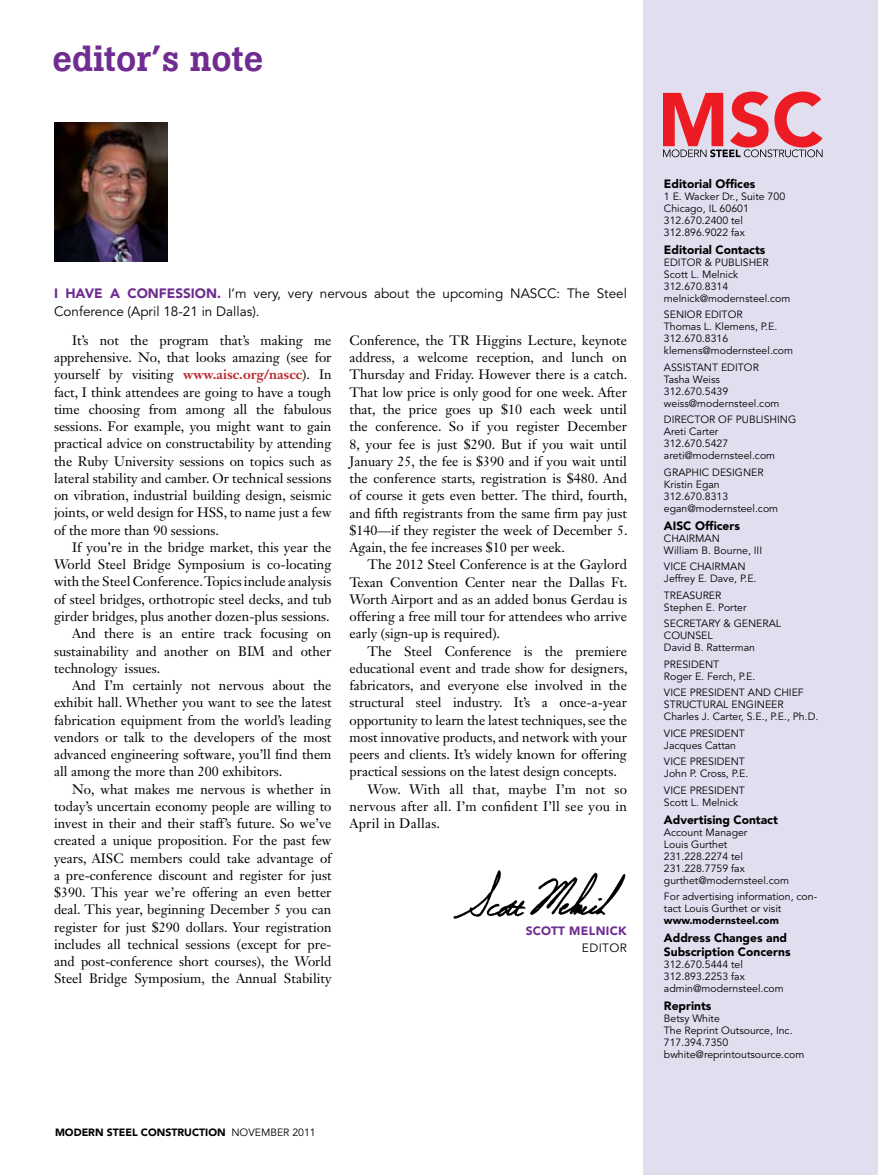
<style>
.page{position:relative;width:878px;height:1175px;background:#fff}
.page>*{position:absolute;margin:0;border:0;box-sizing:border-box;transform-origin:0 0}
.t1{font:500 36px "Boton";color:#702c91}
.t2{font:13.5px/17.2px "Janson Text LT Std";color:#000;text-align:justify}
.t3{font:13.5px "Janson Text LT Std";letter-spacing:.02em;color:#000}
.t4{font:13.5px/17.2px "Avenir LT Std";color:#000}
.t5{font:900 13.5px "Avenir LT Std";color:#702c91}
.t6{font:900 12px/13.5px "Avenir LT Std";color:#000}
.t7{font:900 12px "Avenir LT Std";color:#702c91}
.t8{font:12px "Avenir LT Std";color:#000}
.t9{font:10.5px/12px "Avenir LT Std";color:#000}
.t10{font:900 10.5px "Avenir LT Std";color:#000}
.s1{font-weight:900;color:#702c91}
.s2{font-weight:700;color:#b8292f}
.s3{font-weight:400}
</style>
<div class="page">
<div style="left:644px;top:0;width:234px;height:1174px;background:#e0deef"></div>
<img style="left:55px;top:123px;width:112px;height:138px">
<svg style="left:663px;top:92px;width:159px;height:65px"></svg>
<img style="left:453px;top:870px;width:173px;height:49px">
<h1 class="t1" style="left:52px;top:37px;width:212px">editor’s note</h1>
<p class="t4" style="left:54px;top:285px;width:574px;text-indent:163px"><span class="s1">.</span> I’m very, very nervous about the upcoming NASCC: The Steel<br>Conference (April 18-21 in Dallas).</p>
<p class="t2" style="left:54px;top:331px;width:279px;text-indent:18px">It’s not the program that’s making me apprehensive. No, that looks amazing (see for yourself by visiting <span class="s2">www.aisc.org/nascc</span>). In fact, I think attendees are going to have a tough time choosing from among all the fabulous sessions. For example, you might want to gain practical advice on constructability by attending the Ruby University sessions on topics such as lateral stability and camber. Or technical sessions on vibration, industrial building design, seismic joints, or weld design for HSS, to name just a few of the more than 90 sessions.</p>
<p class="t2" style="left:72px;top:538px;width:261px">If you’re in the bridge market, this year the</p>
<p class="t2" style="left:54px;top:556px;width:279px">World Steel Bridge Symposium is co-locating</p>
<p class="t2" style="left:54px;top:573px;width:279px">with the Steel Conference. Topics include analysis</p>
<p class="t2" style="left:54px;top:590px;width:279px">of steel bridges, orthotropic steel decks, and tub</p>
<p class="t2" style="left:54px;top:607px;width:277px">girder bridges, plus another dozen-plus sessions.</p>
<p class="t2" style="left:72px;top:625px;width:261px">And there is an entire track focusing on</p>
<p class="t2" style="left:54px;top:642px;width:279px">sustainability and another on BIM and other</p>
<p class="t2" style="left:54px;top:659px;width:108px">technology issues.</p>
<p class="t2" style="left:72px;top:676px;width:261px">And I’m certainly not nervous about the</p>
<p class="t2" style="left:54px;top:694px;width:279px">exhibit hall. Whether you want to see the latest</p>
<p class="t2" style="left:54px;top:711px;width:279px">fabrication equipment from the world’s leading</p>
<p class="t2" style="left:54px;top:728px;width:279px">vendors or talk to the developers of the most</p>
<p class="t2" style="left:54px;top:745px;width:279px">advanced engineering software, you’ll find them</p>
<p class="t2" style="left:54px;top:763px;width:230px">all among the more than 200 exhibitors.</p>
<p class="t2" style="left:72px;top:780px;width:261px">No, what makes me nervous is whether in</p>
<p class="t2" style="left:54px;top:797px;width:279px">today’s uncertain economy people are willing to</p>
<p class="t2" style="left:54px;top:814px;width:279px">invest in their and their staff’s future. So we’ve</p>
<p class="t2" style="left:54px;top:832px;width:279px">created a unique proposition. For the past few</p>
<p class="t2" style="left:54px;top:849px;width:279px">years, AISC members could take advantage of</p>
<p class="t2" style="left:54px;top:866px;width:279px">a pre-conference discount and register for just</p>
<p class="t2" style="left:54px;top:883px;width:279px">$390. This year we’re offering an even better</p>
<p class="t2" style="left:54px;top:901px;width:279px">deal. This year, beginning December 5 you can</p>
<p class="t2" style="left:54px;top:918px;width:279px">register for just $290 dollars. Your registration</p>
<p class="t2" style="left:54px;top:935px;width:279px">includes all technical sessions (except for pre-</p>
<p class="t2" style="left:54px;top:952px;width:279px">and post-conference short courses), the World</p>
<p class="t2" style="left:54px;top:970px;width:279px">Steel Bridge Symposium, the Annual Stability</p>
<p class="t5" style="left:54px;top:285px;width:85px">I have a con</p>
<p class="t5" style="left:159px;top:285px;width:18px">fession</p>
<p class="t2" style="left:349px;top:331px;width:279px">Conference, the TR Higgins Lecture, keynote address, a welcome reception, and lunch on Thursday and Friday. However there is a catch.<br>That low price is only good for one week. After that, the price goes up $10 each week until the conference. So if you register December 8, your fee is just $290. But if you wait until January 25, the fee is $390 and if you wait until the conference starts, registration is $480. And of course it gets even better. The third, fourth, and fifth registrants from the same firm pay just $140—if they register the week of December 5.<br>Again, the fee increases $10 per week.</p>
<p class="t2" style="left:349px;top:556px;width:279px;text-indent:18px">The 2012 Steel Conference is at the Gaylord Texan Convention Center near the Dallas Ft.<br>Worth Airport and as an added bonus Gerdau is offering a free mill tour for attendees who arrive early (sign-up is required).</p>
<p class="t2" style="left:367px;top:642px;width:261px">The Steel Conference is the premiere</p>
<p class="t2" style="left:349px;top:659px;width:279px">educational event and trade show for designers,</p>
<p class="t2" style="left:349px;top:676px;width:279px">fabricators, and everyone else involved in the</p>
<p class="t2" style="left:349px;top:694px;width:279px">structural steel industry. It’s a once-a-year</p>
<p class="t2" style="left:349px;top:711px;width:279px">opportunity to learn the latest techniques, see the</p>
<p class="t2" style="left:349px;top:728px;width:279px">most innovative products, and network with your</p>
<p class="t2" style="left:349px;top:745px;width:279px">peers and clients. It’s widely known for offering</p>
<p class="t2" style="left:349px;top:763px;width:269px">practical sessions on the latest design concepts.</p>
<p class="t3" style="left:367px;top:780px;width:261px">Wow. With all that, maybe I’m not so</p>
<p class="t3" style="left:349px;top:797px;width:279px">nervous after all. I’m confident I’ll see you in</p>
<p class="t3" style="left:349px;top:815px;width:92px">April in Dallas.</p>
<p class="t7" style="left:526px;top:923px;width:16px">Scott</p>
<p class="t7" style="left:569px;top:923px;width:20px">Melnic</p>
<p class="t7" style="left:618px;top:923px;width:10px">k</p>
<p class="t8" style="left:582px;top:940px;width:37px">Editor</p>
<p class="t10" style="left:55px;top:1125px;width:262px">MODERN STEEL CONSTRUCTION <span class="s3">NOVEMBER 2011</span></p>
<p class="t6" style="left:664px;top:177px;width:93px">Editorial Offices</p>
<p class="t9" style="left:664px;top:190px;width:123px">1 E. Wacker Dr., Suite 700<br>Chicago, IL 60601<br>312.670.2400 tel<br>312.896.9022 fax</p>
<p class="t6" style="left:664px;top:243px;width:103px">Editorial Contacts</p>
<p class="t9" style="left:664px;top:256px;width:70px">Editor &amp; Publis</p>
<p class="t9" style="left:748px;top:256px;width:15px">her</p>
<p class="t9" style="left:664px;top:268px;width:128px">Scott L. Melnick<br>312.670.8314 melnick@modernsteel.com</p>
<p class="t9" style="left:664px;top:309px;width:131px">SENIOR Editor<br>Thomas L. Klemens, P.E.<br>312.670.8316 klemens@modernsteel.com</p>
<p class="t9" style="left:664px;top:361px;width:14px">assis</p>
<p class="t9" style="left:664px;top:361px;width:117px;text-indent:27px">tant editor<br>Tasha Weiss<br>312.670.5439 weiss@modernsteel.com</p>
<p class="t9" style="left:664px;top:414px;width:15px">Direc</p>
<p class="t9" style="left:694px;top:414px;width:61px">tor of publis</p>
<p class="t9" style="left:769px;top:414px;width:28px">hing</p>
<p class="t9" style="left:664px;top:426px;width:113px">Areti Carter<br>312.670.5427 areti@modernsteel.com</p>
<p class="t9" style="left:664px;top:466px;width:116px">Graphic Designer<br>Kristin Egan<br>312.670.8313 egan@modernsteel.com</p>
<p class="t6" style="left:664px;top:519px;width:77px">AISC Officers</p>
<p class="t9" style="left:664px;top:532px;width:100px">Chairman<br>William B. Bourne, III</p>
<p class="t9" style="left:664px;top:561px;width:13px">Vice</p>
<p class="t9" style="left:664px;top:561px;width:94px;text-indent:26px">Chairman<br>Jeffrey E. Dave, P.E.</p>
<p class="t9" style="left:664px;top:589px;width:84px">Treasurer<br>Stephen E. Porter</p>
<p class="t9" style="left:664px;top:618px;width:13px">Secre</p>
<p class="t9" style="left:695px;top:618px;width:46px">tary &amp; Gener</p>
<p class="t9" style="left:768px;top:618px;width:11px">al</p>
<p class="t9" style="left:664px;top:630px;width:92px">Counsel<br>David B. Ratterman</p>
<p class="t9" style="left:664px;top:658px;width:13px">Presiden</p>
<p class="t9" style="left:664px;top:658px;width:93px;text-indent:49px">t<br>Roger E. Ferch, P.E.</p>
<p class="t9" style="left:664px;top:687px;width:13px">Vice</p>
<p class="t9" style="left:689px;top:687px;width:13px">Presiden</p>
<p class="t9" style="left:664px;top:687px;width:156px;text-indent:75px">t and chief structural en gineer<br>Charles J. Carter, S.E., P.E., Ph.D.</p>
<p class="t9" style="left:664px;top:727px;width:13px">Vice</p>
<p class="t9" style="left:689px;top:727px;width:13px">Presiden</p>
<p class="t9" style="left:739px;top:727px;width:8px">t</p>
<p class="t9" style="left:664px;top:737px;width:74px;line-height:16.5px">Jacques Cattan<br>Vice</p>
<p class="t9" style="left:689px;top:756px;width:13px">Presiden</p>
<p class="t9" style="left:664px;top:756px;width:86px;text-indent:75px">t<br>John P. Cross, P.E.</p>
<p class="t9" style="left:664px;top:784px;width:13px">Vice</p>
<p class="t9" style="left:689px;top:784px;width:13px">Presiden</p>
<p class="t9" style="left:739px;top:784px;width:8px">t</p>
<p class="t9" style="left:664px;top:796px;width:76px">Scott L. Melnick</p>
<p class="t6" style="left:664px;top:813px;width:115px">Advertising Contact</p>
<p class="t9" style="left:664px;top:826px;width:127px">Account Manager<br>Louis Gurthet<br>231.228.2274 tel<br>231.228.7759 fax gurthet@modernsteel.com</p>
<p class="t9" style="left:664px;top:891px;width:155px">For advertising information, con&shy;tact Louis Gurthet or visit</p>
<p class="t10" style="left:664px;top:914px;width:116px">www.modernsteel.com</p>
<p class="t6" style="left:664px;top:931px;width:128px">Address Changes and<br>Subscription Concerns</p>
<p class="t9" style="left:664px;top:958px;width:121px">312.670.5444 tel<br>312.893.2253 fax admin@modernsteel.com</p>
<p class="t6" style="left:664px;top:999px;width:49px">Reprints</p>
<p class="t9" style="left:664px;top:1012px;width:142px">Betsy White<br>The Reprint Outsource, Inc.<br>717.394.7350 bwhite@reprintoutsource.com</p>
</div>
